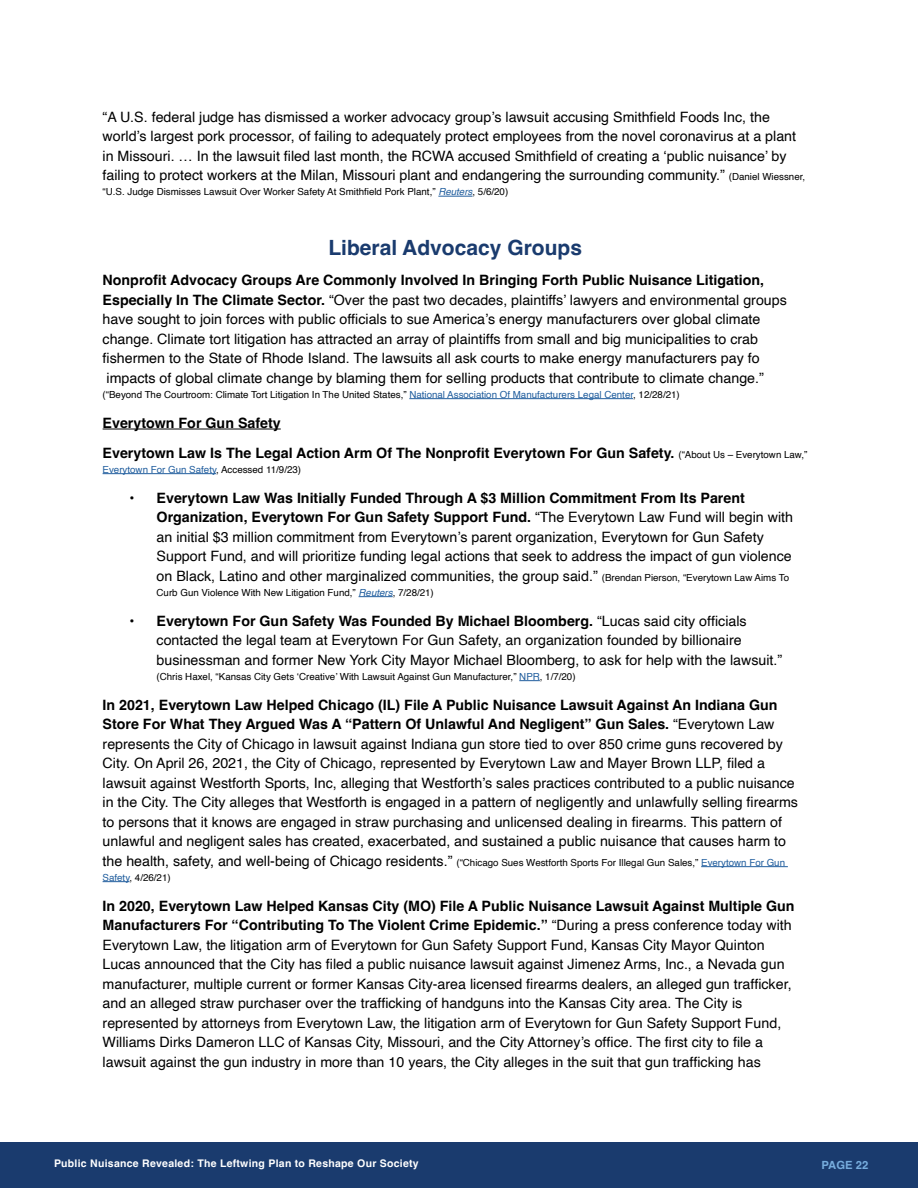
<style>
.page{position:relative;width:918px;height:1188px;background:#fff}
.page>*{position:absolute;margin:0;border:0;box-sizing:border-box;transform-origin:0 0}
.t1{font:700 21px "Helvetica";color:#1a3b6e}
.t2{font:14.25px/19.5px "Helvetica";color:#000}
.t3{font:700 14.25px/30px "Helvetica";color:#000}
.t4{font:700 11.25px "Helvetica";color:#76acdd}
.t5{font:700 10.5px "Helvetica";letter-spacing:.025em;color:#fff}
.t6{font:9.75px "Helvetica";color:#000}
.t7{font:9.75px "Helvetica";color:#215e9e}
.s1{font-size:9.75px}
.s2{font-style:italic;color:#215e9e}
.s3{font-weight:700}
.s4{color:#215e9e}
.s5{font-weight:400;font-size:9.75px}
.s6{color:#000}
.s7{font-size:9.75px;color:#215e9e}
</style>
<div class="page">
<div style="left:0;top:1143px;width:918px;height:45px;background:#1a3b6e"></div>
<hr style="left:438px;top:196px;width:35px;height:1px;background:#215e9e">
<hr style="left:409px;top:398px;width:224px;height:1px;background:#215e9e">
<hr style="left:103px;top:429px;width:178px;height:1px;background:#000">
<hr style="left:103px;top:473px;width:113px;height:1px;background:#215e9e">
<hr style="left:359px;top:596px;width:34px;height:1px;background:#215e9e">
<svg style="left:519px;top:680px;width:21px;height:1px"></svg>
<hr style="left:701px;top:866px;width:87px;height:1px;background:#215e9e">
<svg style="left:103px;top:881px;width:27px;height:1px"></svg>
<p class="t2" style="left:103px;top:108px;width:704px">“A U.S. federal judge has dismissed a worker advocacy group’s lawsuit accusing Smithfield Foods Inc, the world’s largest pork processor, of failing to adequately protect employees from the novel coronavirus at a plant in Missouri. … In the lawsuit filed last month, the RCWA accused Smithfield of creating a ‘public nuisance’ by failing to protect workers at the Milan, Missouri plant and endangering the surrounding community.” <span class="s1">(Daniel Wiessner,</span></p>
<p class="t6" style="left:103px;top:184px;width:407px">“U.S. Judge Dismisses Lawsuit Over Worker Safety At Smithfield Pork Plant,” <span class="s2">Reuters</span>, 5/6/20)</p>
<h1 class="t1" style="left:328px;top:235px;width:255px">Liberal Advocacy Groups</h1>
<p class="t2" style="left:103px;top:271px;width:686px"><span class="s3">Nonprofit Advocacy Groups Are Commonly Involved In Bringing Forth Public Nuisance Litigation, Especially In The Climate Sector.</span> “Over the past two decades, plaintiffs’ lawyers and environmental groups have sought to join forces with public officials to sue America’s energy manufacturers over global climate change. Climate tort litigation has attracted an array of plaintiffs from small and big municipalities to crab fishermen to the State of Rhode Island. The lawsuits all ask courts to make energy manufacturers pay fo impacts of global climate change by blaming them for selling products that contribute to climate change.”</p>
<p class="t6" style="left:103px;top:387px;width:579px">(“Beyond The Courtroom: Climate Tort Litigation In The United States,” <span class="s4">National Association Of Manufacturers Legal Center</span>, 12/28/21)</p>
<p class="t3" style="left:103px;top:410px;width:706px">Everytown For Gun Safety<br>Everytown Law Is The Legal Action Arm Of The Nonprofit Everytown For Gun Safety. <span class="s5">(“About Us – Everytown Law,”</span></p>
<p class="t7" style="left:103px;top:462px;width:200px">Everytown For Gun Safety<span class="s6">, Accessed 11/9/23)</span></p>
<p class="t2" style="left:157px;top:489px;width:638px;text-indent:-27px"><span class="s3">• Everytown Law Was Initially Funded Through A $3 Million Commitment From Its Parent Organization, Everytown For Gun Safety Support Fund.</span> “The Everytown Law Fund will begin with an initial $3 million commitment from Everytown’s parent organization, Everytown for Gun Safety Support Fund, and will prioritize funding legal actions that seek to address the impact of gun violence on Black, Latino and other marginalized communities, the group said.” <span class="s1">(Brendan Pierson, “Everytown Law Aims To</span></p>
<p class="t6" style="left:157px;top:585px;width:279px">Curb Gun Violence With New Litigation Fund,” <span class="s2">Reuters</span>, 7/28/21)</p>
<p class="t2" style="left:157px;top:612px;width:627px;text-indent:-27px"><span class="s3">• Everytown For Gun Safety Was Founded By Michael Bloomberg.</span> “Lucas said city officials contacted the legal team at Everytown For Gun Safety, an organization founded by billionaire businessman and former New York City Mayor Michael Bloomberg, to ask for help with the lawsuit.”</p>
<p class="t6" style="left:157px;top:669px;width:421px">(Chris Haxel, “Kansas City Gets ‘Creative’ With Lawsuit Against Gun Manufacturer,” <span class="s4">NPR</span>, 1/7/20)</p>
<p class="t2" style="left:103px;top:696px;width:697px"><span class="s3">In 2021, Everytown Law Helped Chicago (IL) File A Public Nuisance Lawsuit Against An Indiana Gun Store For What They Argued Was A “Pattern Of Unlawful And Negligent” Gun Sales.</span> “Everytown Law represents the City of Chicago in lawsuit against Indiana gun store tied to over 850 crime guns recovered by City. On April 26, 2021, the City of Chicago, represented by Everytown Law and Mayer Brown LLP, filed a lawsuit against Westforth Sports, Inc, alleging that Westforth’s sales practices contributed to a public nuisance in the City. The City alleges that Westforth is engaged in a pattern of negligently and unlawfully selling firearms to persons that it knows are engaged in straw purchasing and unlicensed dealing in firearms. This pattern of unlawful and negligent sales has created, exacerbated, and sustained a public nuisance that causes harm to the health, safety, and well-being of Chicago residents.” <span class="s1">(“Chicago Sues Westforth Sports For Illegal Gun Sales,”</span> <span class="s7">Everytown For Gun</span></p>
<p class="t6" style="left:103px;top:870px;width:70px"><span class="s4">Safety</span>, 4/26/21)</p>
<p class="t2" style="left:103px;top:897px;width:694px"><span class="s3">In 2020, Everytown Law Helped Kansas City (MO) File A Public Nuisance Lawsuit Against Multiple Gun Manufacturers For “Contributing To The Violent Crime Epidemic.”</span> “During a press conference today with Everytown Law, the litigation arm of Everytown for Gun Safety Support Fund, Kansas City Mayor Quinton Lucas announced that the City has filed a public nuisance lawsuit against Jimenez Arms, Inc., a Nevada gun manufacturer, multiple current or former Kansas City-area licensed firearms dealers, an alleged gun trafficker, and an alleged straw purchaser over the trafficking of handguns into the Kansas City area. The City is represented by attorneys from Everytown Law, the litigation arm of Everytown for Gun Safety Support Fund, Williams Dirks Dameron LLC of Kansas City, Missouri, and the City Attorney’s office. The first city to file a lawsuit against the gun industry in more than 10 years, the City alleges in the suit that gun trafficking has</p>
<p class="t5" style="left:54px;top:1157px;width:366px">Public Nuisance Revealed: The Leftwing Plan to Reshape Our Society</p>
<p class="t4" style="left:822px;top:1158px;width:48px">PAGE 22</p>
</div>
